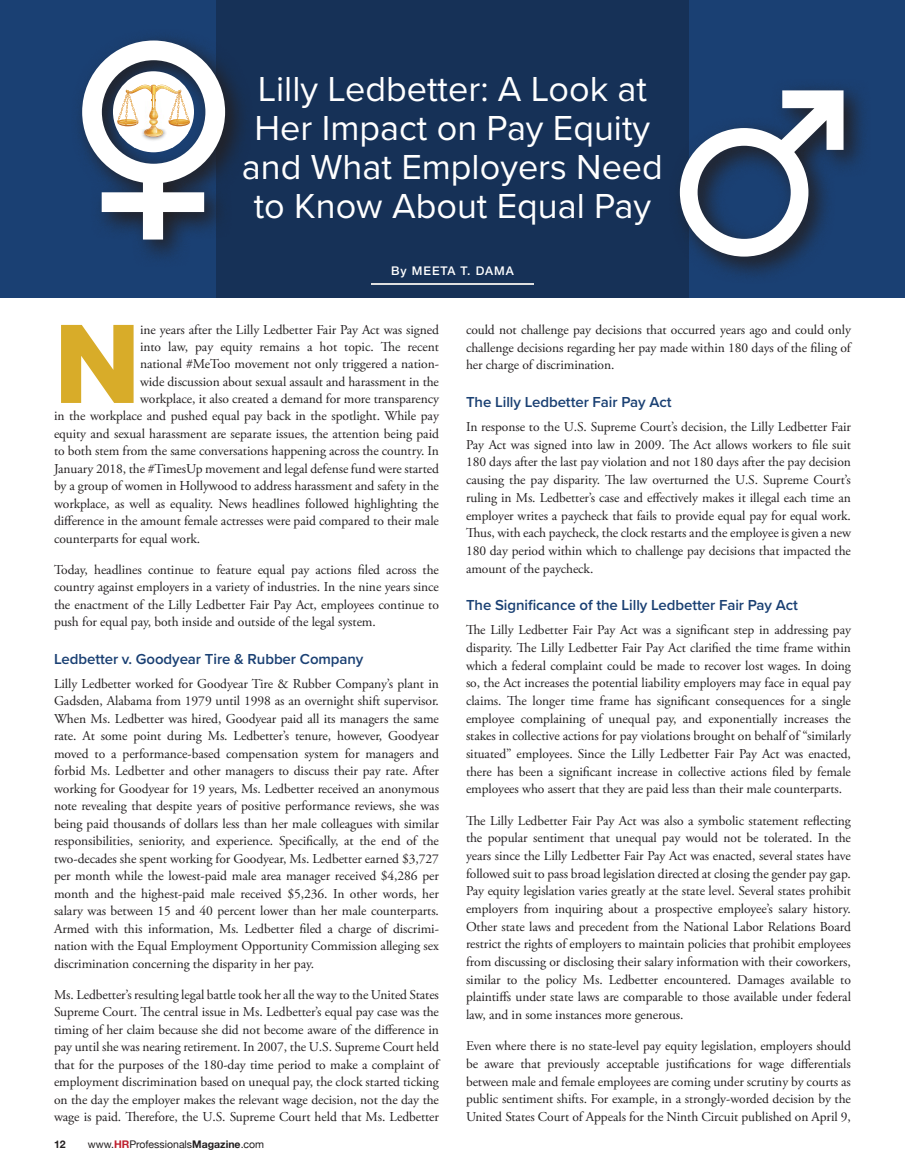
<style>
.page{position:relative;width:905px;height:1175px;background:#fff}
.page>*{position:absolute;margin:0;border:0;box-sizing:border-box;transform-origin:0 0}
.t1{font:117px "Proxima Nova Extrabld";color:#d8ac29}
.t2{font:36px/39px "Proxima Nova";color:#fff;text-align:center}
.t3{font:600 15px "Proxima Nova";letter-spacing:-.005em;color:#1a4073}
.t4{font:13.5px/17.7px "Adobe Garamond Pro";letter-spacing:-.005em;color:#231f20;text-align:justify}
.t5{font:500 12px "Helvetica Neue";letter-spacing:.075em;color:#fff}
.t6{font:10.5px "Helvetica Neue";color:#231f20}
.t7{font:700 10.5px "Helvetica Neue";color:#231f20}
.s1{font-weight:700;color:#be1e2d}
.s2{font-weight:700}
</style>
<div class="page">
<div style="left:0;top:0;width:904px;height:297px;background:#1a4073"></div>
<div style="left:216px;top:0;width:472px;height:297px;background:#163157"></div>
<hr style="left:371px;top:284px;width:162px;height:1px;background:#dedfe0">
<svg style="left:688px;top:79px;width:175px;height:205px"></svg>
<svg style="left:679px;top:90px;width:164px;height:166px"></svg>
<svg style="left:79px;top:37px;width:164px;height:221px"></svg>
<svg style="left:82px;top:40px;width:143px;height:199px"></svg>
<h2 class="t2" style="left:242px;top:68px;width:422px">Lilly Ledbetter: A Look at<br>Her Impact on Pay Equity and What Employers Need to Know About Equal Pay</h2>
<p class="t5" style="left:391px;top:263px;width:124px">By MEETA T. DAMA</p>
<h1 class="t1" style="left:54px;top:277px;width:88px">N</h1>
<p class="t4" style="left:140px;top:321px;width:300px">ine years after the Lilly Ledbetter Fair Pay Act was signed</p>
<p class="t4" style="left:140px;top:338px;width:300px">into law, pay equity remains a hot topic. The recent</p>
<p class="t4" style="left:140px;top:356px;width:300px">national #MeToo movement not only triggered a nation-</p>
<p class="t4" style="left:140px;top:373px;width:300px">wide discussion about sexual assault and harassment in the</p>
<p class="t4" style="left:140px;top:390px;width:300px">workplace, it also created a demand for more transparency</p>
<p class="t4" style="left:54px;top:408px;width:386px">in the workplace and pushed equal pay back in the spotlight. While pay</p>
<p class="t4" style="left:54px;top:425px;width:386px">equity and sexual harassment are separate issues, the attention being paid</p>
<p class="t4" style="left:54px;top:443px;width:386px">to both stem from the same conversations happening across the country. In</p>
<p class="t4" style="left:54px;top:460px;width:386px">January 2018, the #TimesUp movement and legal defense fund were started</p>
<p class="t4" style="left:54px;top:478px;width:386px">by a group of women in Hollywood to address harassment and safety in the</p>
<p class="t4" style="left:54px;top:495px;width:386px">workplace, as well as equality. News headlines followed highlighting the</p>
<p class="t4" style="left:54px;top:513px;width:386px">difference in the amount female actresses were paid compared to their male</p>
<p class="t4" style="left:54px;top:530px;width:148px">counterparts for equal work.</p>
<p class="t4" style="left:54px;top:561px;width:386px">Today, headlines continue to feature equal pay actions filed across the country against employers in a variety of industries. In the nine years since the enactment of the Lilly Ledbetter Fair Pay Act, employees continue to push for equal pay, both inside and outside of the legal system.</p>
<p class="t3" style="left:54px;top:647px;width:311px">Ledbetter v. Goodyear Tire &amp; Rubber Company</p>
<p class="t4" style="left:54px;top:675px;width:386px">Lilly Ledbetter worked for Goodyear Tire &amp; Rubber Company’s plant in Gadsden, Alabama from 1979 until 1998 as an overnight shift supervisor.<br>When Ms. Ledbetter was hired, Goodyear paid all its managers the same rate. At some point during Ms. Ledbetter’s tenure, however, Goodyear moved to a performance-based compensation system for managers and forbid Ms. Ledbetter and other managers to discuss their pay rate. After working for Goodyear for 19 years, Ms. Ledbetter received an anonymous note revealing that despite years of positive performance reviews, she was being paid thousands of dollars less than her male colleagues with similar responsibilities, seniority, and experience. Specifically, at the end of the two-decades she spent working for Goodyear, Ms. Ledbetter earned $3,727 per month while the lowest-paid male area manager received $4,286 per month and the highest-paid male received $5,236. In other words, her salary was between 15 and 40 percent lower than her male counterparts.<br>Armed with this information, Ms. Ledbetter filed a charge of discrimi&shy;nation with the Equal Employment Opportunity Commission alleging sex discrimination concerning the disparity in her pay.</p>
<p class="t4" style="left:54px;top:986px;width:386px">Ms. Ledbetter’s resulting legal battle took her all the way to the United States Supreme Court. The central issue in Ms. Ledbetter’s equal pay case was the timing of her claim because she did not become aware of the difference in pay until she was nearing retirement. In 2007, the U.S. Supreme Court held that for the purposes of the 180-day time period to make a complaint of employment discrimination based on unequal pay, the clock started ticking on the day the employer makes the relevant wage decision, not the day the wage is paid. Therefore, the U.S. Supreme Court held that Ms. Ledbetter</p>
<p class="t7" style="left:54px;top:1136px;width:13px">12</p>
<p class="t6" style="left:88px;top:1136px;width:178px">www.<span class="s1">HR</span>Professionals<span class="s2">Magazine</span>.com</p>
<p class="t4" style="left:466px;top:321px;width:386px">could not challenge pay decisions that occurred years ago and could only challenge decisions regarding her pay made within 180 days of the filing of her charge of discrimination.</p>
<p class="t3" style="left:466px;top:391px;width:207px">The Lilly Ledbetter Fair Pay Act</p>
<p class="t4" style="left:466px;top:418px;width:386px">In response to the U.S. Supreme Court’s decision, the Lilly Ledbetter Fair Pay Act was signed into law in 2009. The Act allows workers to file suit 180 days after the last pay violation and not 180 days after the pay decision causing the pay disparity. The law overturned the U.S. Supreme Court’s ruling in Ms. Ledbetter’s case and effectively makes it illegal each time an employer writes a paycheck that fails to provide equal pay for equal work.<br>Thus, with each paycheck, the clock restarts and the employee is given a new 180 day period within which to challenge pay decisions that impacted the amount of the paycheck.</p>
<p class="t3" style="left:466px;top:594px;width:333px">The Significance of the Lilly Ledbetter Fair Pay Act</p>
<p class="t4" style="left:466px;top:621px;width:386px">The Lilly Ledbetter Fair Pay Act was a significant step in addressing pay disparity. The Lilly Ledbetter Fair Pay Act clarified the time frame within which a federal complaint could be made to recover lost wages. In doing so, the Act increases the potential liability employers may face in equal pay claims. The longer time frame has significant consequences for a single employee complaining of unequal pay, and exponentially increases the stakes in collective actions for pay violations brought on behalf of “similarly situated” employees. Since the Lilly Ledbetter Fair Pay Act was enacted, there has been a significant increase in collective actions filed by female employees who assert that they are paid less than their male counterparts.</p>
<p class="t4" style="left:466px;top:812px;width:386px">The Lilly Ledbetter Fair Pay Act was also a symbolic statement reflecting the popular sentiment that unequal pay would not be tolerated. In the years since the Lilly Ledbetter Fair Pay Act was enacted, several states have followed suit to pass broad legislation directed at closing the gender pay gap.<br>Pay equity legislation varies greatly at the state level. Several states prohibit employers from inquiring about a prospective employee’s salary history.<br>Other state laws and precedent from the National Labor Relations Board restrict the rights of employers to maintain policies that prohibit employees from discussing or disclosing their salary information with their coworkers, similar to the policy Ms. Ledbetter encountered. Damages available to plaintiffs under state laws are comparable to those available under federal law, and in some instances more generous.</p>
<p class="t4" style="left:466px;top:1037px;width:386px">Even where there is no state-level pay equity legislation, employers should be aware that previously acceptable justifications for wage differentials between male and female employees are coming under scrutiny by courts as public sentiment shifts. For example, in a strongly-worded decision by the United States Court of Appeals for the Ninth Circuit published on April 9,</p>
</div>
